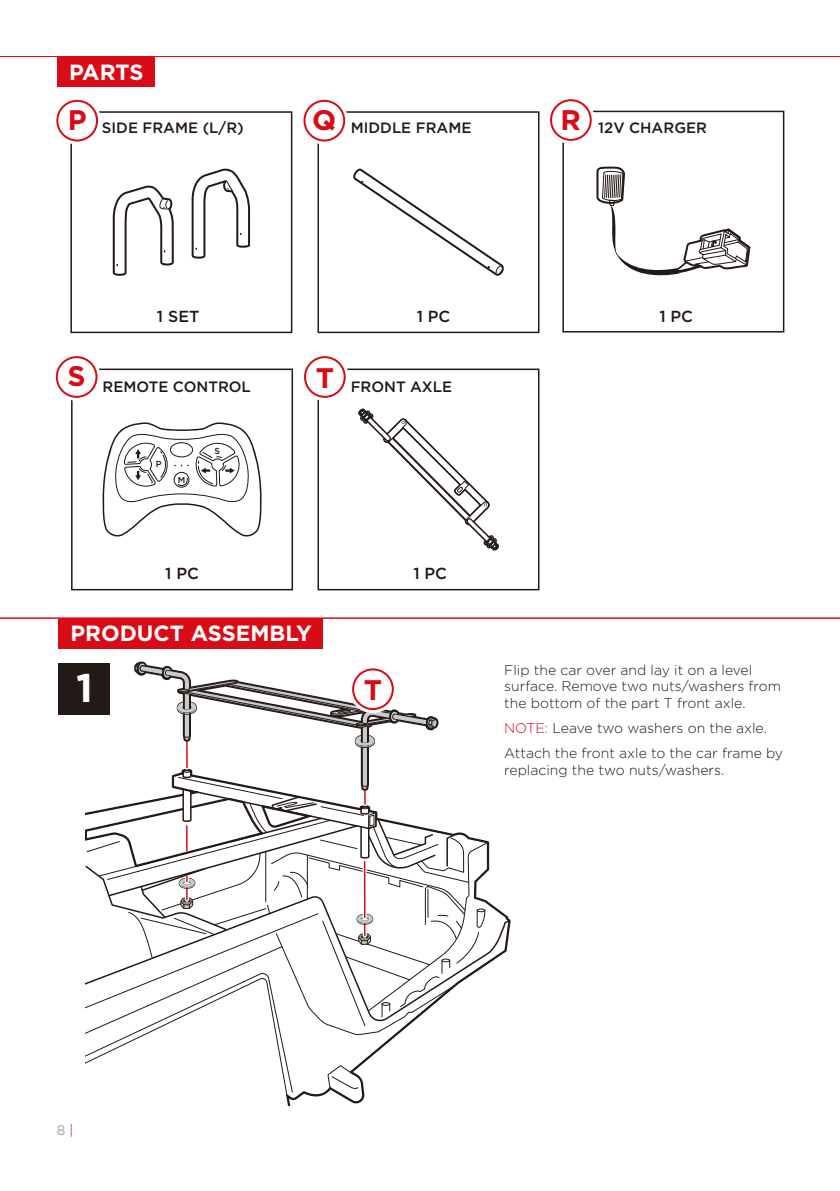
<style>
.page{position:relative;width:840px;height:1191px;background:#fff}
.page>*{position:absolute;margin:0;border:0;box-sizing:border-box;transform-origin:0 0}
.t1{font:700 40px "Gotham";color:#fff}
.t2{font:700 28.2px "Gotham";color:#d90b17}
.t3{font:700 22px "Gotham";color:#fff}
.t4{font:500 16px "Gotham";color:#231916}
.t5{font:500 15px "Gotham";color:#231916}
.t6{font:300 14px/16.8px "Gotham";color:#231916}
.t7{font:13.8px "Gotham";color:#9fa0a0}
.t8{font:500 8.6px "Gotham";color:#231916}
.s1{color:#d90b17}
.s2{font-weight:300;color:#d90b17}
</style>
<div class="page">
<div style="left:71px;top:369px;width:222px;height:221px;border:2px solid #231916"></div>
<svg style="left:55px;top:356px;width:45px;height:45px"></svg>
<div style="left:56px;top:356px;width:41px;height:42px;border:2px solid #d90b17;border-radius:50%"></div>
<div style="left:70px;top:111px;width:222px;height:222px;border:2px solid #231916"></div>
<div style="left:317px;top:111px;width:222px;height:222px;border:2px solid #231916"></div>
<div style="left:57px;top:56px;width:98px;height:31px;background:#d90b17"></div>
<hr style="left:0;top:56px;width:840px;height:1px;background:#d90b17">
<svg style="left:56px;top:99px;width:45px;height:45px"></svg>
<div style="left:56px;top:100px;width:42px;height:41px;border:2px solid #d90b17;border-radius:50%"></div>
<svg style="left:305px;top:99px;width:43px;height:45px"></svg>
<div style="left:303px;top:100px;width:42px;height:41px;border:2px solid #d90b17;border-radius:50%"></div>
<div style="left:317px;top:369px;width:222px;height:221px;border:2px solid #231916"></div>
<svg style="left:304px;top:356px;width:45px;height:45px"></svg>
<div style="left:304px;top:356px;width:42px;height:42px;border:2px solid #d90b17;border-radius:50%"></div>
<div style="left:562px;top:111px;width:222px;height:222px;border:2px solid #231916"></div>
<svg style="left:550px;top:99px;width:44px;height:45px"></svg>
<div style="left:550px;top:99px;width:41px;height:42px;border:2px solid #d90b17;border-radius:50%"></div>
<hr style="left:0;top:618px;width:840px;height:1px;background:#d90b17">
<div style="left:59px;top:618px;width:263px;height:30px;background:#d90b17"></div>
<div style="left:59px;top:663px;width:51px;height:51px;background:#231916"></div>
<svg style="left:489px;top:902px;width:22px;height:61px"></svg>
<svg style="left:113px;top:186px;width:61px;height:90px"></svg>
<svg style="left:191px;top:169px;width:59px;height:90px"></svg>
<svg style="left:353px;top:169px;width:151px;height:107px"></svg>
<svg style="left:596px;top:167px;width:154px;height:166px"></svg>
<svg style="left:102px;top:422px;width:160px;height:115px"></svg>
<svg style="left:358px;top:408px;width:141px;height:143px"></svg>
<svg style="left:86px;top:661px;width:403px;height:435px"></svg>
<div style="left:352px;top:668px;width:42px;height:42px;border:2px solid #d90b17;border-radius:50%"></div>
<h3 class="t3" style="left:69px;top:57px;width:76px">PARTS</h3>
<h2 class="t2" style="left:68px;top:101px;width:20px">P</h2>
<h2 class="t2" style="left:312px;top:102px;width:26px">Q</h2>
<p class="t5" style="left:102px;top:118px;width:143px">SIDE FRAME (L/R)</p>
<p class="t5" style="left:351px;top:118px;width:122px">MIDDLE FRAME</p>
<h2 class="t2" style="left:68px;top:358px;width:20px">S</h2>
<p class="t4" style="left:157px;top:306px;width:44px">1 SET</p>
<p class="t5" style="left:103px;top:377px;width:150px">REMOTE CONTROL</p>
<p class="t8" style="left:156px;top:458px;width:7px">P</p>
<p class="t8" style="left:178px;top:474px;width:9px">M</p>
<p class="t8" style="left:214px;top:446px;width:7px">S</p>
<p class="t4" style="left:165px;top:563px;width:35px">1 PC</p>
<h2 class="t2" style="left:316px;top:359px;width:20px">T</h2>
<p class="t4" style="left:416px;top:306px;width:35px">1 PC</p>
<p class="t5" style="left:351px;top:377px;width:103px">FRONT AXLE</p>
<p class="t4" style="left:413px;top:563px;width:35px">1 PC</p>
<p class="t5" style="left:560px;top:118px;width:148px"><sup>R</sup> 12V CHARGER</p>
<p class="t4" style="left:659px;top:306px;width:35px">1 PC</p>
<h3 class="t3" style="left:70px;top:619px;width:208px">TO LS REQUIRED</h3>
<h3 class="t3" style="left:70px;top:619px;width:243px">PRODUCT ASSEMBLY</h3>
<h1 class="t1" style="left:76px;top:662px;width:18px">1</h1>
<p class="t6" style="left:504px;top:661px;width:278px">Flip the car over and lay it on a level surface. Remove two nuts/washers from the bottom of the part T front axle.</p>
<p class="t6" style="left:504px;top:715px;width:280px;line-height:24.8px"><span class="s1">NOTE:</span> Leave two washers on the axle.<br>Attach the front axle to the car frame by</p>
<p class="t6" style="left:504px;top:761px;width:222px">replacing the two nuts/washers.</p>
<h2 class="t2" style="left:364px;top:671px;width:20px">T</h2>
<p class="t7" style="left:57px;top:1121px;width:18px">8 <span class="s2">|</span></p>
</div>
